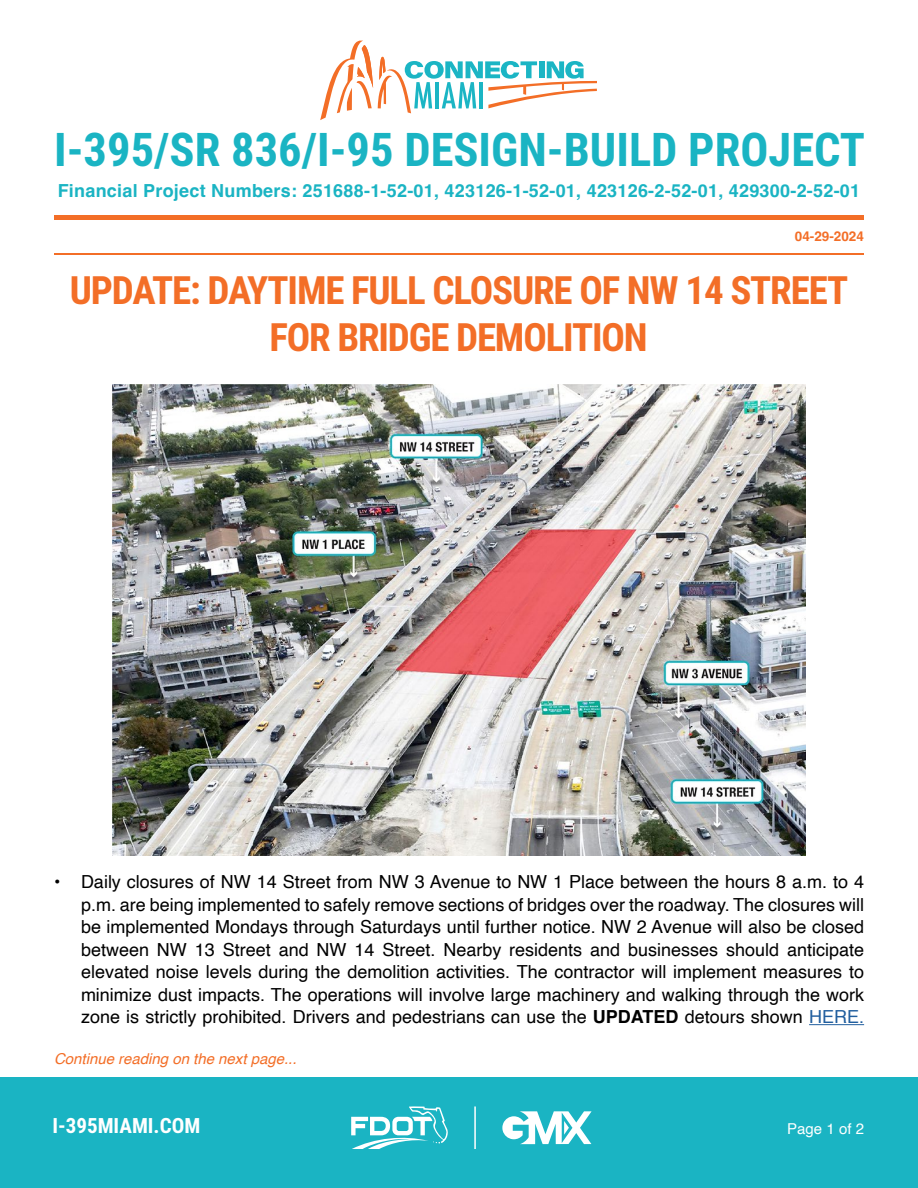
<style>
.page{position:relative;width:918px;height:1188px;background:#fff}
.page>*{position:absolute;margin:0;border:0;box-sizing:border-box;transform-origin:0 0}
.t1{font:700 46.5px "Roboto Condensed";color:#1ab4c3}
.t2{font:700 39px/46.8px "Roboto Condensed";letter-spacing:-.03em;color:#f36e27;text-align:center}
.t3{font:700 21px "Roboto Condensed";color:#fff}
.t4{font:18px/22.5px "Helvetica";color:#000;text-align:justify}
.t5{font:700 18px "Helvetica";letter-spacing:.015em;color:#1ab4c3}
.t6{font:italic 15px "Helvetica";color:#f36e27}
.t7{font:15px "Helvetica";color:#fff}
.t8{font:700 13.5px "Helvetica";color:#f36e27}
.s1{font-weight:700}
.s2{color:#215e9e}
</style>
<div class="page">
<div style="left:0;top:1077px;width:918px;height:111px;background:#1ab4c3"></div>
<svg style="left:502px;top:1111px;width:90px;height:33px"></svg>
<svg style="left:351px;top:1106px;width:97px;height:43px"></svg>
<hr style="left:474px;top:1106px;width:2px;height:43px;background:#fff">
<svg style="left:320px;top:41px;width:277px;height:79px"></svg>
<div style="left:54px;top:215px;width:810px;height:5px;background:#f36e27"></div>
<hr style="left:54px;top:253px;width:810px;height:1px;background:#f36e27">
<img style="left:113px;top:385px;width:692px;height:471px">
<hr style="left:809px;top:1024px;width:55px;height:1px;background:#215e9e">
<h1 class="t1" style="left:54px;top:117px;width:813px">I-395/SR 836/I-95 DESIGN-BUILD PROJECT</h1>
<p class="t5" style="left:58px;top:180px;width:804px">Financial Project Numbers: 251688-1-52-01, 423126-1-52-01, 423126-2-52-01, 429300-2-52-01</p>
<p class="t8" style="left:795px;top:228px;width:71px">04-29-2024</p>
<h2 class="t2" style="left:70px;top:266px;width:780px">UPDATE: DAYTIME FULL CLOSURE OF NW 14 STREET<br>FOR BRIDGE DEMOLITION</h2>
<p class="t4" style="left:81px;top:871px;width:785px;text-indent:-27px">• Daily closures of NW 14 Street from NW 3 Avenue to NW 1 Place between the hours 8 a.m. to 4 p.m. are being implemented to safely remove sections of bridges over the roadway. The closures will be implemented Mondays through Saturdays until further notice. NW 2 Avenue will also be closed between NW 13 Street and NW 14 Street. Nearby residents and businesses should anticipate elevated noise levels during the demolition activities. The contractor will implement measures to minimize dust impacts. The operations will involve large machinery and walking through the work zone is strictly prohibited. Drivers and pedestrians can use the <span class="s1">UPDATED</span> detours shown <span class="s2">HERE.</span></p>
<p class="t6" style="left:54px;top:1047px;width:244px">Continue reading on the next page...</p>
<p class="t3" style="left:52px;top:1111px;width:149px">I-395MIAMI.COM</p>
<p class="t7" style="left:787px;top:1117px;width:78px">Page 1 of 2</p>
</div>
